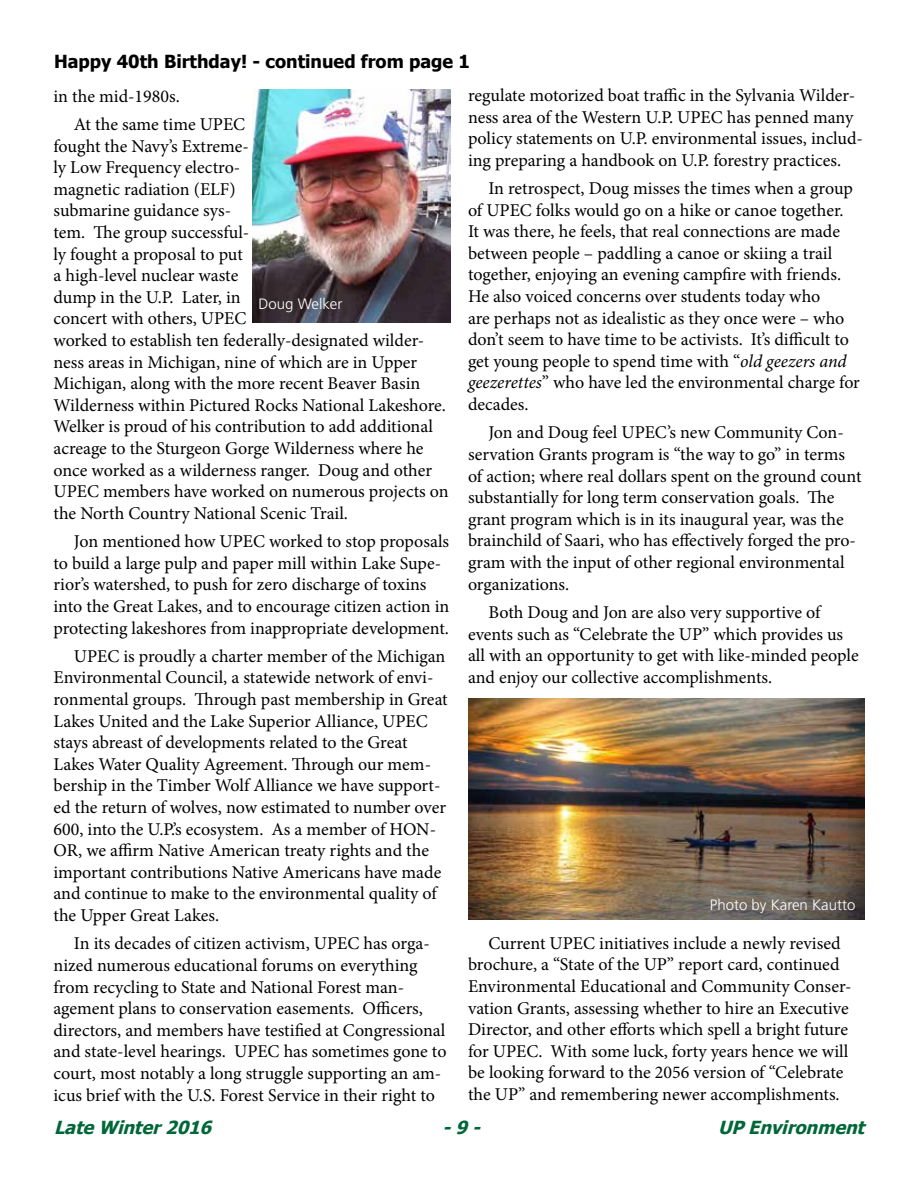
<style>
.page{position:relative;width:918px;height:1188px;background:#fff}
.page>*{position:absolute;margin:0;border:0;box-sizing:border-box;transform-origin:0 0}
.t1{font:18px/21.6px "Minion Pro";color:#000}
.t2{font:700 18px "Tahoma";color:#000}
.t3{font:italic 700 18px "Tahoma";color:#006738}
.t4{font:300 15px "Frutiger LT Std";color:#fff}
.s1{font-style:italic}
</style>
<div class="page">
<img style="left:252px;top:89px;width:199px;height:234px">
<img style="left:468px;top:699px;width:396px;height:220px">
<p class="t2" style="left:54px;top:49px;width:418px">Happy 40th Birthday! - continued from page 1</p>
<p class="t1" style="left:468px;top:84px;width:397px">regulate motorized boat traffic in the Sylvania Wilder&shy;ness area of the Western U.P. UPEC has penned many policy statements on U.P. environmental issues, includ&shy;ing preparing a handbook on U.P. forestry practices.</p>
<p class="t1" style="left:468px;top:178px;width:393px;text-indent:20px">In retrospect, Doug misses the times when a group of UPEC folks would go on a hike or canoe together.<br>It was there, he feels, that real connections are made between people – paddling a canoe or skiing a trail together, enjoying an evening campfire with friends.<br>He also voiced concerns over students today who<br>are perhaps not as idealistic as they once were – who don’t seem to have time to be activists. It’s difficult to get young people to spend time with “<span class="s1">old geezers and geezerettes</span>” who have led the environmental charge for decades.</p>
<p class="t1" style="left:468px;top:422px;width:395px;text-indent:20px">Jon and Doug feel UPEC’s new Community Con&shy;servation Grants program is “the way to go” in terms of action; where real dollars spent on the ground count substantially for long term conservation goals. The grant program which is in its inaugural year, was the brainchild of Saari, who has effectively forged the pro&shy;gram with the input of other regional environmental organizations.</p>
<p class="t1" style="left:468px;top:602px;width:392px;text-indent:20px">Both Doug and Jon are also very supportive of events such as “Celebrate the UP” which provides us all with an opportunity to get with like-minded people and enjoy our collective accomplishments.</p>
<p class="t1" style="left:74px;top:82px;width:173px;line-height:28.3px;text-indent:-20px">in the mid-1980s.<br>At the same time UPEC</p>
<p class="t1" style="left:53px;top:135px;width:397px">fought the Navy’s Extreme-<br>ly Low Frequency electro-<br>magnetic radiation (ELF)<br>submarine guidance sys-<br>tem. The group successful-<br>ly fought a proposal to put<br>a high-level nuclear waste<br>dump in the U.P. Later, in<br>concert with others, UPEC<br>worked to establish ten federally-designated wilder&shy;ness areas in Michigan, nine of which are in Upper Michigan, along with the more recent Beaver Basin Wilderness within Pictured Rocks National Lakeshore.<br>Welker is proud of his contribution to add additional acreage to the Sturgeon Gorge Wilderness where he once worked as a wilderness ranger. Doug and other UPEC members have worked on numerous projects on the North Country National Scenic Trail.</p>
<p class="t1" style="left:53px;top:531px;width:397px;text-indent:20px">Jon mentioned how UPEC worked to stop proposals to build a large pulp and paper mill within Lake Supe&shy;rior’s watershed, to push for zero discharge of toxins into the Great Lakes, and to encourage citizen action in protecting lakeshores from inappropriate development.</p>
<p class="t1" style="left:53px;top:645px;width:396px;text-indent:20px">UPEC is proudly a charter member of the Michigan Environmental Council, a statewide network of envi&shy;ronmental groups. Through past membership in Great Lakes United and the Lake Superior Alliance, UPEC stays abreast of developments related to the Great Lakes Water Quality Agreement. Through our mem&shy;bership in the Timber Wolf Alliance we have support&shy;ed the return of wolves, now estimated to number over 600, into the U.P.’s ecosystem. As a member of HON-OR, we affirm Native American treaty rights and the important contributions Native Americans have made and continue to make to the environmental quality of the Upper Great Lakes.</p>
<p class="t1" style="left:53px;top:933px;width:395px;text-indent:20px">In its decades of citizen activism, UPEC has orga&shy;nized numerous educational forums on everything from recycling to State and National Forest man&shy;agement plans to conservation easements. Officers, directors, and members have testified at Congressional and state-level hearings. UPEC has sometimes gone to court, most notably a long struggle supporting an am&shy;icus brief with the U.S. Forest Service in their right to</p>
<p class="t3" style="left:54px;top:1115px;width:166px">LateWinter2016</p>
<p class="t3" style="left:443px;top:1115px;width:46px">-9-</p>
<p class="t3" style="left:718px;top:1115px;width:155px">UPEnvironment</p>
<p class="t4" style="left:259px;top:295px;width:85px">Doug Welker</p>
<p class="t4" style="left:710px;top:896px;width:147px">Photo by Karen Kautto</p>
<p class="t1" style="left:468px;top:932px;width:385px;text-indent:20px">Current UPEC initiatives include a newly revised brochure, a “State of the UP” report card, continued Environmental Educational and Community Conser&shy;vation Grants, assessing whether to hire an Executive Director, and other efforts which spell a bright future for UPEC. With some luck, forty years hence we will be looking forward to the 2056 version of “Celebrate the UP” and remembering newer accomplishments.</p>
</div>
